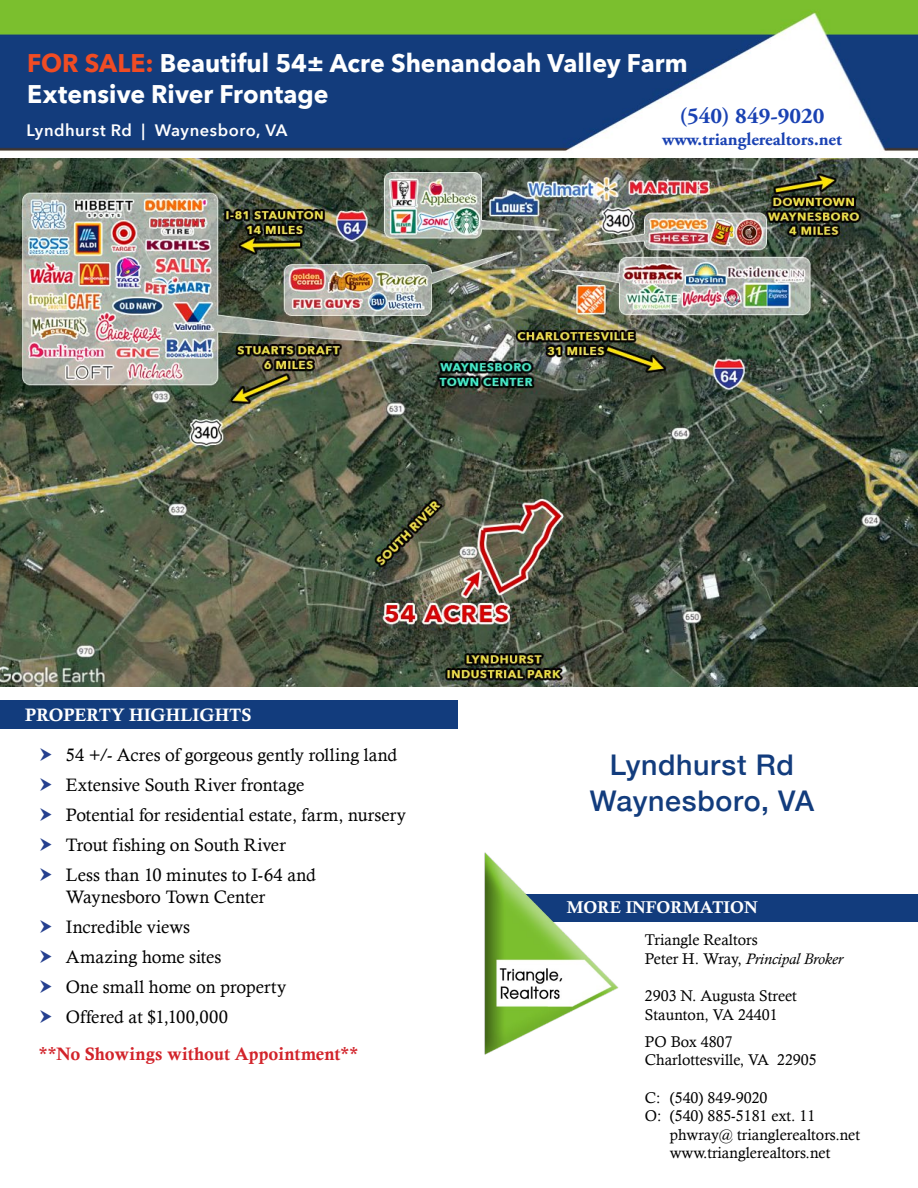
<style>
.page{position:relative;width:918px;height:1188px;background:#fff}
.page>*{position:absolute;margin:0;border:0;box-sizing:border-box;transform-origin:0 0}
.t1{font:500 28.5px/36px "Helvetica Neue";letter-spacing:.025em;color:#123c7d;text-align:center}
.t2{font:700 25.5px/30.6px "Avenir Next";color:#fff}
.t3{font:700 22.5px "Adobe Garamond Pro";color:#1a42b3}
.t4{font:18px/30px "Calisto";color:#000}
.t5{font:18px "Calis MT Bol";color:#d2232a}
.t6{font:700 18px "Adobe Garamond Pro";color:#1a42b3}
.t7{font:18px "Calis MT Bol";color:#fff}
.t8{font:17.1px "Calis MT Bol";color:#fff}
.t9{font:600 16.5px "Avenir Next";letter-spacing:.03em;color:#fff}
.t10{font:15.6px/18.6px "Calisto";color:#000}
.s1{color:#f04c24}
.s2{font-style:italic}
</style>
<div class="page">
<img style="left:0;top:0;width:918px;height:922px">
<div style="left:522px;top:894px;width:396px;height:27px;background:#123c7d"></div>
<img style="left:472px;top:848px;width:148px;height:207px">
<div style="left:0;top:701px;width:457px;height:28px;background:#123c7d"></div>
<img style="left:0;top:158px;width:918px;height:529px">
<svg style="left:40px;top:748px;width:12px;height:13px"></svg>
<svg style="left:40px;top:778px;width:12px;height:13px"></svg>
<svg style="left:40px;top:808px;width:12px;height:13px"></svg>
<svg style="left:40px;top:838px;width:12px;height:13px"></svg>
<svg style="left:40px;top:868px;width:12px;height:13px"></svg>
<svg style="left:40px;top:919px;width:12px;height:3px"></svg>
<h2 class="t2" style="left:27px;top:47px;width:662px"><span class="s1">FOR SALE:</span> Beautiful 54± Acre Shenandoah Valley Farm<br>Extensive River Frontage</h2>
<p class="t3" style="left:680px;top:103px;width:147px">(540) 849-9020</p>
<p class="t6" style="left:662px;top:128px;width:181px">www.trianglerealtors.net</p>
<p class="t9" style="left:27px;top:116px;width:262px">Lyndhurst Rd | Waynesboro, VA</p>
<p class="t7" style="left:25px;top:705px;width:228px">PROPERTY HIGHLIGHTS</p>
<p class="t4" style="left:66px;top:740px;width:342px">54 +/- Acres of gorgeous gently rolling land Extensive South River frontage<br>Potential for residential estate, farm, nursery Trout fishing on South River<br>Less than 10 minutes to I-64 and</p>
<p class="t4" style="left:66px;top:881px;width:222px">Waynesboro Town Center<br>Incredible views<br>Amazing home sites<br>One small home on property<br>Offered at $1,100,000</p>
<p class="t5" style="left:39px;top:1044px;width:321px">**No Showings without Appointment**</p>
<h1 class="t1" style="left:590px;top:745px;width:226px">Lyndhurst Rd<br>Waynesboro, VA</h1>
<p class="t8" style="left:567px;top:898px;width:192px">MORE INFORMATION</p>
<p class="t10" style="left:645px;top:930px;width:199px">Triangle Realtors<br>Peter H. Wray, <span class="s2">Principal Broker</span></p>
<p class="t10" style="left:645px;top:986px;width:153px">2903 N. Augusta Street<br>Staunton, VA 24401</p>
<p class="t10" style="left:645px;top:1032px;width:173px">PO Box 4807<br>Charlottesville, VA 22905</p>
<p class="t10" style="left:645px;top:1088px;width:124px">C: (540) 849-9020</p>
<p class="t10" style="left:645px;top:1106px;width:172px">O: (540) 885-5181 ext. 11</p>
<p class="t10" style="left:670px;top:1125px;width:192px">phwray@ trianglerealtors.net</p>
<p class="t10" style="left:670px;top:1144px;width:162px">www.trianglerealtors.net</p>
</div>
